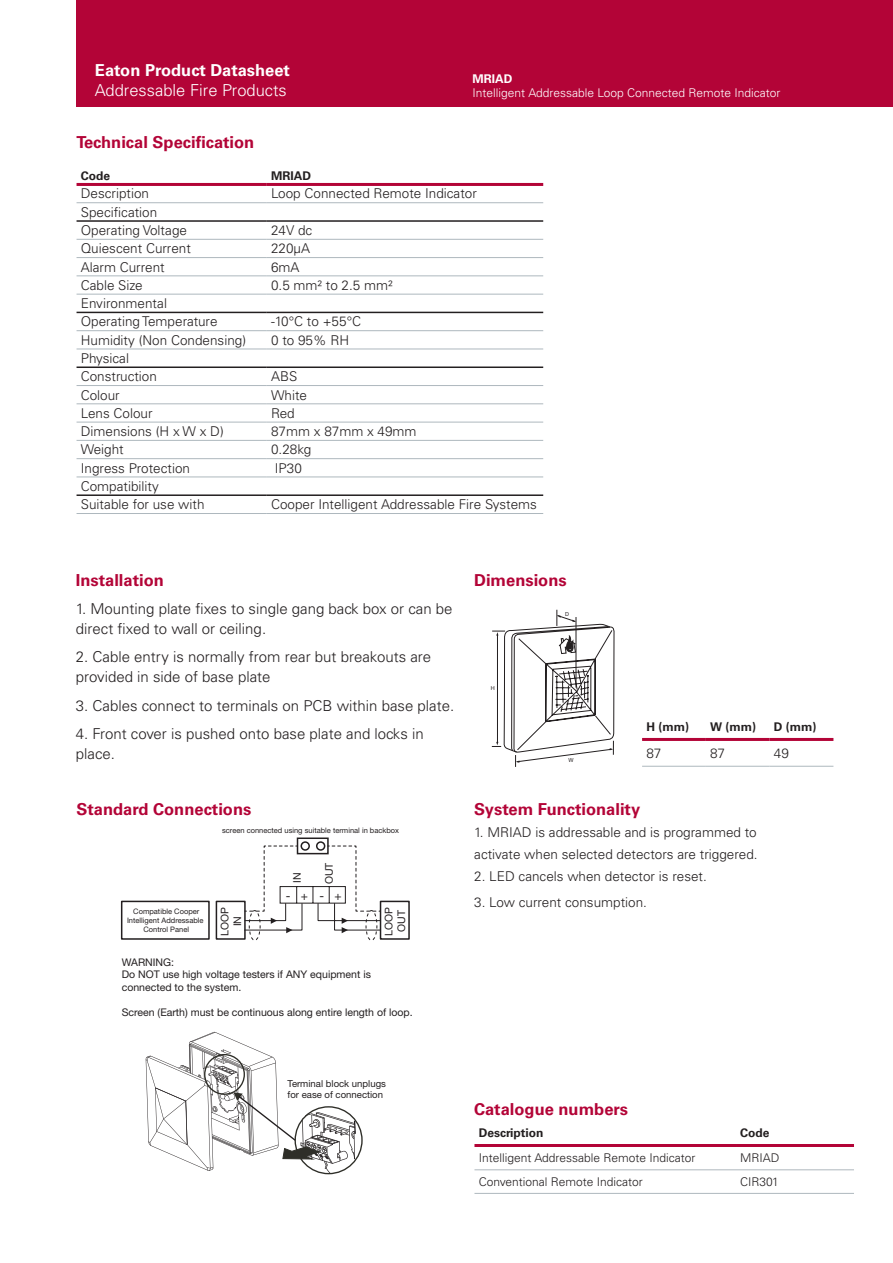
<style>
.page{position:relative;width:893px;height:1263px;background:#fff}
.page>*{position:absolute;margin:0;border:0;box-sizing:border-box;transform-origin:0 0}
.t1{font:700 16.5px "Univers LT Std";color:#b30437}
.t2{font:300 16.5px "Univers LT Std";color:#fff}
.t3{font:700 16.5px "Univers LT Std";color:#fff}
.t4{font:300 15px/19.8px "Univers LT Std";color:#231f20}
.t5{font:300 13.5px/18.3px "Univers LT Std";color:#231f20}
.t6{font:300 12px "Univers LT Std";color:#231f20}
.t7{font:300 12px "Univers LT Std";color:#fff}
.t8{font:700 12px "Univers LT Std";color:#231f20}
.t9{font:700 12px "Univers LT Std";color:#fff}
.t10{font:12px "Helvetica Neue LT Pro";color:#231f20}
.t11{font:10.5px/12.6px "Helvetica Neue";color:#231f20;text-align:center}
.t12{font:9.6px/11.6px "Helvetica Neue LT Pro";color:#231f20}
.t13{font:7.5px/9px "Helvetica Neue";color:#231f20;text-align:center}
.t14{font:5.55px "Helvetica Neue LT Pro";color:#231f20}
</style>
<div class="page">
<div style="left:77px;top:0;width:816px;height:106px;background:#b30437"></div>
<hr style="left:474px;top:1144px;width:262px;height:3px;background:#b30437">
<hr style="left:736px;top:1144px;width:118px;height:3px;background:#b30437">
<hr style="left:736px;top:1169px;width:118px;height:1px;background:#aeb8be">
<hr style="left:736px;top:1193px;width:118px;height:1px;background:#aeb8be">
<hr style="left:474px;top:1169px;width:262px;height:1px;background:#aeb8be">
<hr style="left:474px;top:1193px;width:262px;height:1px;background:#aeb8be">
<svg style="left:146px;top:1032px;width:210px;height:142px"></svg>
<hr style="left:642px;top:766px;width:64px;height:1px;background:#aeb8be">
<hr style="left:706px;top:766px;width:64px;height:1px;background:#aeb8be">
<hr style="left:770px;top:766px;width:63px;height:1px;background:#aeb8be">
<hr style="left:642px;top:738px;width:64px;height:3px;background:#b30437">
<hr style="left:706px;top:738px;width:64px;height:3px;background:#b30437">
<hr style="left:770px;top:738px;width:63px;height:3px;background:#b30437">
<svg style="left:492px;top:610px;width:122px;height:157px"></svg>
<hr style="left:77px;top:202px;width:190px;height:1px;background:#aeb8be">
<hr style="left:267px;top:202px;width:276px;height:1px;background:#aeb8be">
<hr style="left:77px;top:239px;width:190px;height:1px;background:#aeb8be">
<hr style="left:267px;top:239px;width:276px;height:1px;background:#aeb8be">
<hr style="left:77px;top:257px;width:190px;height:1px;background:#aeb8be">
<hr style="left:267px;top:257px;width:276px;height:1px;background:#aeb8be">
<hr style="left:77px;top:275px;width:190px;height:1px;background:#aeb8be">
<hr style="left:267px;top:275px;width:276px;height:1px;background:#aeb8be">
<hr style="left:77px;top:294px;width:190px;height:1px;background:#aeb8be">
<hr style="left:267px;top:294px;width:276px;height:1px;background:#aeb8be">
<hr style="left:77px;top:330px;width:190px;height:1px;background:#aeb8be">
<hr style="left:267px;top:330px;width:276px;height:1px;background:#aeb8be">
<hr style="left:77px;top:349px;width:190px;height:1px;background:#aeb8be">
<hr style="left:267px;top:349px;width:276px;height:1px;background:#aeb8be">
<hr style="left:77px;top:385px;width:190px;height:1px;background:#aeb8be">
<hr style="left:267px;top:385px;width:276px;height:1px;background:#aeb8be">
<hr style="left:77px;top:403px;width:190px;height:1px;background:#aeb8be">
<hr style="left:267px;top:403px;width:276px;height:1px;background:#aeb8be">
<hr style="left:77px;top:422px;width:190px;height:1px;background:#aeb8be">
<hr style="left:267px;top:422px;width:276px;height:1px;background:#aeb8be">
<hr style="left:77px;top:440px;width:190px;height:1px;background:#aeb8be">
<hr style="left:267px;top:440px;width:276px;height:1px;background:#aeb8be">
<hr style="left:77px;top:458px;width:190px;height:1px;background:#aeb8be">
<hr style="left:267px;top:458px;width:276px;height:1px;background:#aeb8be">
<hr style="left:77px;top:477px;width:190px;height:1px;background:#aeb8be">
<hr style="left:267px;top:477px;width:276px;height:1px;background:#aeb8be">
<hr style="left:77px;top:513px;width:190px;height:1px;background:#aeb8be">
<hr style="left:267px;top:513px;width:276px;height:1px;background:#aeb8be">
<hr style="left:77px;top:183px;width:190px;height:3px;background:#b30437">
<hr style="left:267px;top:183px;width:276px;height:3px;background:#b30437">
<hr style="left:77px;top:220px;width:190px;height:2px;background:#231f20">
<hr style="left:267px;top:220px;width:276px;height:2px;background:#231f20">
<hr style="left:77px;top:312px;width:190px;height:1px;background:#231f20">
<hr style="left:267px;top:312px;width:276px;height:1px;background:#231f20">
<hr style="left:77px;top:366px;width:190px;height:2px;background:#231f20">
<hr style="left:267px;top:366px;width:276px;height:2px;background:#231f20">
<hr style="left:77px;top:494px;width:190px;height:2px;background:#231f20">
<hr style="left:267px;top:494px;width:276px;height:2px;background:#231f20">
<div style="left:216px;top:901px;width:30px;height:39px;border:2px solid #231f20"></div>
<div style="left:380px;top:901px;width:30px;height:39px;border:2px solid #231f20"></div>
<div style="left:121px;top:901px;width:89px;height:39px;border:2px solid #231f20"></div>
<svg style="left:244px;top:837px;width:137px;height:104px"></svg>
<p class="t3" style="left:95px;top:61px;width:197px">Eaton Product Datasheet</p>
<p class="t2" style="left:95px;top:80px;width:193px">Addressable Fire Products</p>
<p class="t1" style="left:77px;top:133px;width:179px">Technical Specification</p>
<p class="t9" style="left:473px;top:71px;width:41px">MRIAD</p>
<p class="t7" style="left:473px;top:86px;width:309px">Intelligent Addressable Loop Connected Remote Indicator</p>
<p class="t8" style="left:81px;top:169px;width:31px">Code</p>
<p class="t8" style="left:271px;top:169px;width:41px">MRIAD</p>
<p class="t5" style="left:81px;top:185px;width:70px">Description</p>
<p class="t5" style="left:271px;top:185px;width:207px">Loop Connected Remote Indicator</p>
<p class="t5" style="left:81px;top:203px;width:108px">Specification<br>Operating Voltage</p>
<p class="t5" style="left:271px;top:221px;width:43px">24V dc</p>
<p class="t5" style="left:81px;top:239px;width:112px">Quiescent Current</p>
<p class="t5" style="left:271px;top:239px;width:41px">220µA</p>
<p class="t5" style="left:81px;top:258px;width:85px">Alarm Current</p>
<p class="t5" style="left:271px;top:258px;width:30px">6mA</p>
<p class="t5" style="left:81px;top:276px;width:63px">Cable Size</p>
<p class="t5" style="left:271px;top:276px;width:123px">0.5 mm² to 2.5 mm²</p>
<p class="t5" style="left:81px;top:294px;width:138px">Environmental<br>Operating Temperature</p>
<p class="t5" style="left:271px;top:312px;width:91px">-10°C to +55°C</p>
<p class="t5" style="left:81px;top:331px;width:167px">Humidity (Non Condensing)</p>
<p class="t5" style="left:271px;top:331px;width:80px">0 to 95% RH</p>
<p class="t5" style="left:81px;top:349px;width:78px">Physical<br>Construction</p>
<p class="t5" style="left:271px;top:367px;width:28px">ABS</p>
<p class="t5" style="left:81px;top:386px;width:41px">Colour</p>
<p class="t5" style="left:271px;top:386px;width:38px">White</p>
<p class="t5" style="left:81px;top:404px;width:73px">Lens Colour</p>
<p class="t5" style="left:271px;top:404px;width:25px">Red</p>
<p class="t5" style="left:81px;top:422px;width:145px">Dimensions (H x W x D)</p>
<p class="t5" style="left:271px;top:422px;width:147px">87mm x 87mm x 49mm</p>
<p class="t5" style="left:81px;top:440px;width:44px">Weight</p>
<p class="t5" style="left:271px;top:440px;width:42px">0.28kg</p>
<p class="t5" style="left:81px;top:459px;width:111px">Ingress Protection</p>
<p class="t5" style="left:275px;top:459px;width:29px">IP30</p>
<p class="t5" style="left:81px;top:477px;width:125px">Compatibility<br>Suitable for use with</p>
<p class="t5" style="left:271px;top:495px;width:267px">Cooper Intelligent Addressable Fire Systems</p>
<p class="t1" style="left:76px;top:571px;width:90px">Installation</p>
<p class="t4" style="left:76px;top:599px;width:378px">1. Mounting plate fixes to single gang back box or can be direct fixed to wall or ceiling.</p>
<p class="t4" style="left:76px;top:647px;width:357px">2. Cable entry is normally from rear but breakouts are provided in side of base plate</p>
<p class="t4" style="left:76px;top:695px;width:380px">3. Cables connect to terminals on PCB within base plate.</p>
<p class="t4" style="left:76px;top:724px;width:349px">4. Front cover is pushed onto base plate and locks in place.</p>
<p class="t1" style="left:474px;top:571px;width:94px">Dimensions</p>
<p class="t14" style="left:491px;top:685px;width:5px">H</p>
<p class="t14" style="left:565px;top:611px;width:5px">D</p>
<p class="t14" style="left:568px;top:756px;width:7px">W</p>
<p class="t8" style="left:646px;top:720px;width:44px">H (mm)</p>
<p class="t8" style="left:710px;top:720px;width:47px">W (mm)</p>
<p class="t8" style="left:774px;top:720px;width:44px">D (mm)</p>
<p class="t5" style="left:646px;top:744px;width:17px">87</p>
<p class="t5" style="left:710px;top:744px;width:17px">87</p>
<p class="t5" style="left:774px;top:744px;width:17px">49</p>
<p class="t1" style="left:77px;top:799px;width:176px">Standard Connections</p>
<p class="t13" style="left:222px;top:825px;width:178px">screen connected using suitable terminal in backbox</p>
<p class="t11" style="left:291px;top:883px;width:12px;rotate:-90deg">IN</p>
<p class="t11" style="left:323px;top:884px;width:23px;rotate:-90deg">OUT</p>
<p class="t13" style="left:127px;top:906px;width:78px">Compatible Cooper<br>Intelligent Addressable<br>Control Panel</p>
<p class="t10" style="left:286px;top:888px;width:57px">-+-+</p>
<p class="t11" style="left:218px;top:935px;width:30px;rotate:-90deg">LOOP<br>IN</p>
<p class="t11" style="left:382px;top:935px;width:30px;rotate:-90deg">LOOP<br>OUT</p>
<p class="t11" style="left:122px;top:955px;width:251px;text-align:left">WARNING:<br>Do NOT use high voltage testers if ANY equipment is connected to the system.</p>
<p class="t11" style="left:122px;top:1006px;width:293px">Screen (Earth) must be continuous along entire length of loop.</p>
<p class="t12" style="left:288px;top:1077px;width:100px">Terminal block unplugs for ease of connection</p>
<p class="t1" style="left:474px;top:799px;width:167px">System Functionality</p>
<p class="t5" style="left:474px;top:821px;width:285px;line-height:22px">1. MRIAD is addressable and is programmed to activate when selected detectors are triggered.</p>
<p class="t5" style="left:474px;top:867px;width:234px">2. LED cancels when detector is reset.</p>
<p class="t5" style="left:474px;top:893px;width:174px">3. Low current consumption.</p>
<p class="t1" style="left:474px;top:1099px;width:156px">Catalogue numbers</p>
<p class="t8" style="left:479px;top:1126px;width:66px">Description</p>
<p class="t8" style="left:740px;top:1126px;width:31px">Code</p>
<p class="t6" style="left:479px;top:1151px;width:218px">Intelligent Addressable Remote Indicator</p>
<p class="t6" style="left:740px;top:1151px;width:41px">MRIAD</p>
<p class="t6" style="left:479px;top:1174px;width:166px">Conventional Remote Indicator</p>
<p class="t6" style="left:740px;top:1174px;width:40px">CIR301</p>
</div>
